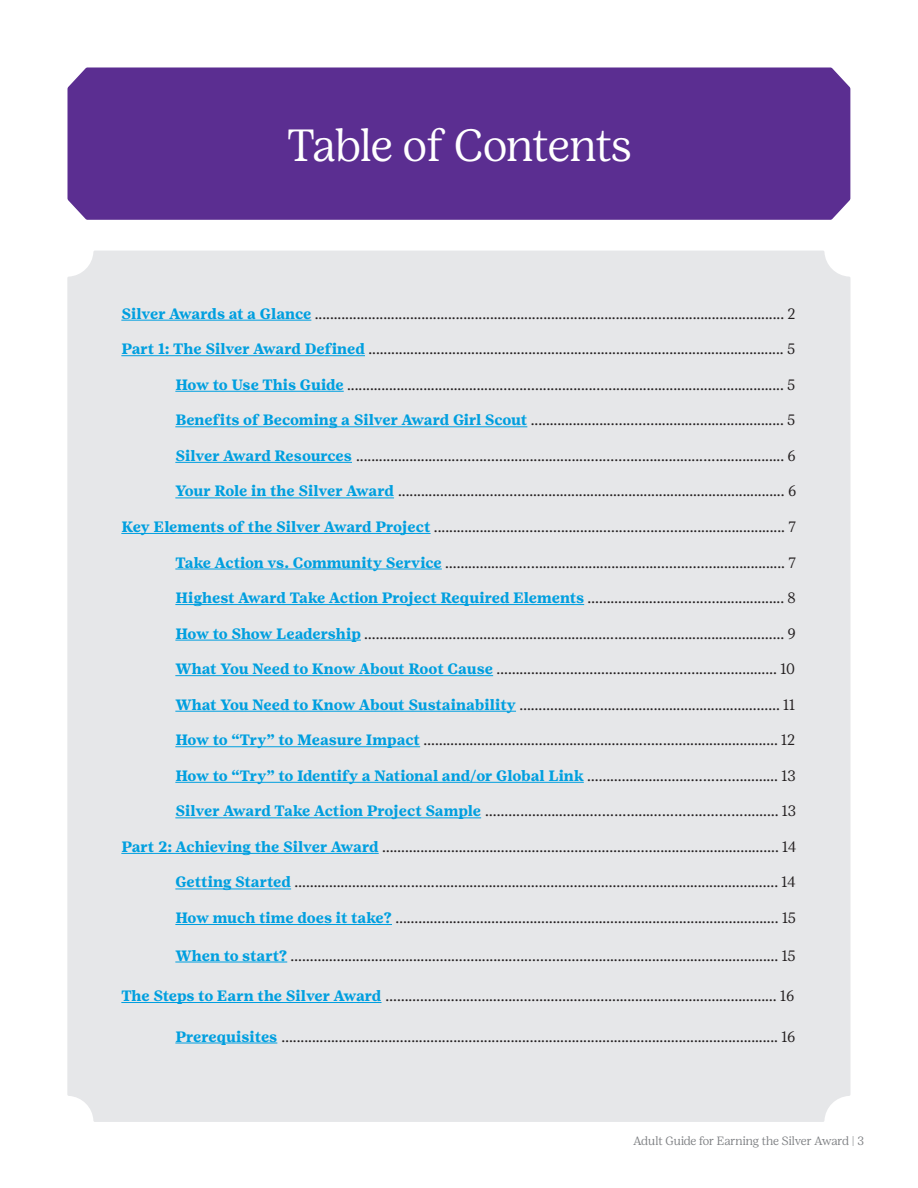
<style>
.page{position:relative;width:918px;height:1188px;background:#fff}
.page>*{position:absolute;margin:0;border:0;box-sizing:border-box;transform-origin:0 0}
.Title_white{font:300 45px "Girl Scout Display";letter-spacing:-.02em;color:#fff}
.t1{font:300 15px "Girl Scout Display";color:#231f20}
.t2{font:700 15px "Girl Scout Text";color:#009fdf}
.t3{font:300 12px "Girl Scout Display";color:#808285}
.s1{font-family:"Girl Scout Text";font-weight:700;color:#009fdf}
.s2{font-family:"Girl Scout Display";font-weight:300;color:#231f20}
</style>
<div class="page">
<div style="left:68px;top:67px;width:782px;height:153px;background:#5b2e91"></div>
<div style="left:67px;top:251px;width:783px;height:871px;background:#e6e7e9"></div>
<hr style="left:121px;top:320px;width:190px;height:1px;background:#009fdf">
<hr style="left:121px;top:355px;width:244px;height:1px;background:#009fdf">
<hr style="left:175px;top:391px;width:169px;height:1px;background:#009fdf">
<hr style="left:175px;top:426px;width:352px;height:1px;background:#009fdf">
<hr style="left:175px;top:462px;width:177px;height:1px;background:#009fdf">
<hr style="left:175px;top:498px;width:219px;height:1px;background:#009fdf">
<hr style="left:121px;top:533px;width:310px;height:1px;background:#009fdf">
<hr style="left:175px;top:569px;width:267px;height:1px;background:#009fdf">
<hr style="left:175px;top:604px;width:409px;height:1px;background:#009fdf">
<hr style="left:175px;top:640px;width:186px;height:1px;background:#009fdf">
<hr style="left:175px;top:675px;width:318px;height:1px;background:#009fdf">
<hr style="left:175px;top:711px;width:341px;height:1px;background:#009fdf">
<hr style="left:175px;top:746px;width:245px;height:1px;background:#009fdf">
<hr style="left:175px;top:782px;width:409px;height:1px;background:#009fdf">
<hr style="left:175px;top:817px;width:306px;height:1px;background:#009fdf">
<hr style="left:121px;top:853px;width:258px;height:1px;background:#009fdf">
<hr style="left:175px;top:889px;width:116px;height:1px;background:#009fdf">
<hr style="left:175px;top:924px;width:217px;height:1px;background:#009fdf">
<hr style="left:175px;top:962px;width:112px;height:1px;background:#009fdf">
<hr style="left:121px;top:1002px;width:261px;height:1px;background:#009fdf">
<hr style="left:175px;top:1043px;width:102px;height:1px;background:#009fdf">
<p class="Title_white" style="left:287px;top:119px;width:347px">Table of Contents</p>
<p class="t1" style="left:121px;top:305px;width:676px"><span class="s1">Silver Awards at a Glance</span> ........................................................................................................................... 2</p>
<p class="t1" style="left:121px;top:341px;width:675px"><span class="s1">Part 1: The Silver Award Defined</span> ............................................................................................................. 5</p>
<p class="t1" style="left:175px;top:376px;width:622px"><span class="s1">How to Use This Guide</span> .................................................................................................................. 5</p>
<p class="t1" style="left:175px;top:412px;width:622px"><span class="s1">Benefits of Becoming a Silver Award Girl Scout</span> .................................................................. 5</p>
<p class="t1" style="left:175px;top:447px;width:622px"><span class="s1">Silver Award Resources</span> ............................................................................................................... 6</p>
<p class="t1" style="left:175px;top:483px;width:623px"><span class="s1">Your Role in the Silver Award</span> ..................................................................................................... 6</p>
<p class="t1" style="left:121px;top:518px;width:676px"><span class="s1">Key Elements of the Silver Award Project</span> ........................................................................................... 7</p>
<p class="t1" style="left:175px;top:554px;width:622px"><span class="s1">Take Action vs. Community Service</span> ………………...................................................................... 7</p>
<p class="t2" style="left:175px;top:589px;width:622px">Highest Award Take Action Project Required Elements <span class="s2">………………................................. 8</span></p>
<p class="t1" style="left:175px;top:625px;width:622px"><span class="s1">How to Show Leadership</span> ………………………………………………….…….…….......................…………… 9</p>
<p class="t1" style="left:175px;top:660px;width:621px"><span class="s1">What You Need to Know About Root Cause</span> ……………....…………….......................…………… 10</p>
<p class="t1" style="left:175px;top:696px;width:621px"><span class="s1">What You Need to Know About Sustainability</span> …………………….………......................………… 11</p>
<p class="t1" style="left:175px;top:732px;width:622px"><span class="s1">How to “Try” to Measure Impact</span> …………………………………………………..……….....................… 12</p>
<p class="t2" style="left:175px;top:767px;width:622px">How to “Try” to Identify a National and/or Global Link <span class="s2">……………………................……… 13</span></p>
<p class="t1" style="left:175px;top:803px;width:622px"><span class="s1">Silver Award Take Action Project Sample</span> …………………….............….............….........……… 13</p>
<p class="t1" style="left:121px;top:838px;width:677px"><span class="s1">Part 2: Achieving the Silver Award</span> ………...………..…………………………………............................…………. 14</p>
<p class="t1" style="left:175px;top:874px;width:622px"><span class="s1">Getting Started</span> …………………………………………………………………………............................…………. 14</p>
<p class="t1" style="left:175px;top:909px;width:622px"><span class="s1">How much time does it take?</span> ……………………………………………...……….....................……………. 15</p>
<p class="t1" style="left:175px;top:947px;width:622px"><span class="s1">When to start?</span> …………….....................………….....................…………........................……………....… 15</p>
<p class="t1" style="left:121px;top:987px;width:675px"><span class="s1">The Steps to Earn the Silver Award</span> ……………………………………………………...............……………………… 16</p>
<p class="t1" style="left:175px;top:1028px;width:622px"><span class="s1">Prerequisites</span> …........…......…......…......…......…......…......…......…......…......…......…......…......…........ 16</p>
<p class="t3" style="left:633px;top:1134px;width:232px">Adult Guide for Earning the Silver Award | 3</p>
</div>
